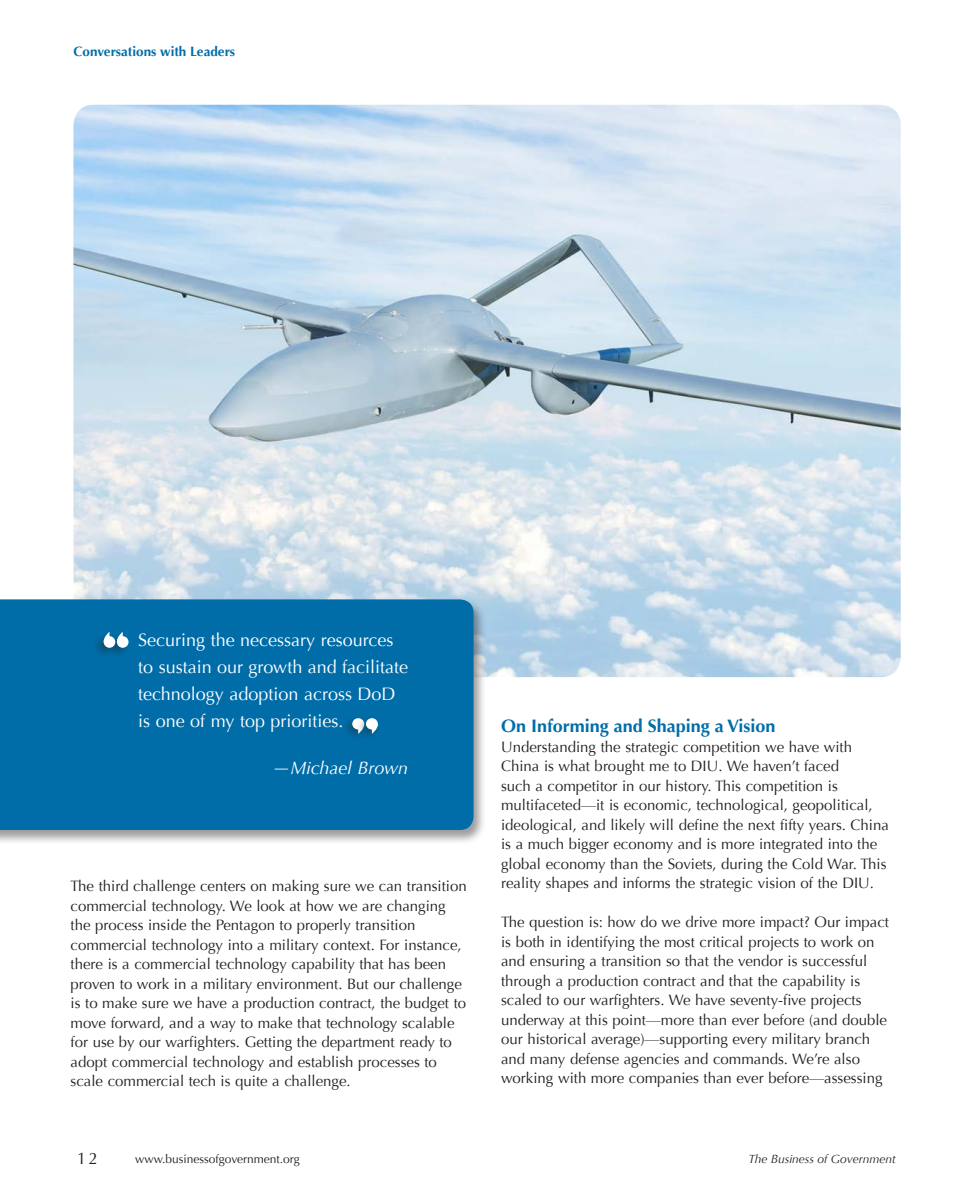
<style>
.page{position:relative;width:972px;height:1188px;background:#fff}
.page>*{position:absolute;margin:0;border:0;box-sizing:border-box;transform-origin:0 0}
.t1{font:18px/27px "Optima";color:#fff}
.t2{font:700 18px "Optima";color:#006da9}
.t3{font:italic 18px "Optima";color:#fff}
.t4{font:16.5px "Optima";color:#231f20}
.t5{font:15px/19.5px "Optima";color:#231f20}
.t6{font:700 13.5px "Optima";color:#006da9}
.t7{font:12px "Optima";color:#231f20}
.t8{font:italic 12px "Optima";color:#231f20}
</style>
<div class="page">
<img style="left:73px;top:105px;width:828px;height:572px">
<div style="left:0;top:598px;width:486px;height:247px;background:#231f20;opacity:.45"></div>
<div style="left:0;top:599px;width:474px;height:231px;background:#006da9"></div>
<div style="left:105px;top:631px;width:26px;height:28px;background:#231f20;opacity:.4"></div>
<div style="left:117px;top:636px;width:12px;height:12px;background:#fff;border-radius:50%"></div>
<svg style="left:118px;top:632px;width:5px;height:6px"></svg>
<div style="left:92px;top:631px;width:26px;height:28px;background:#231f20;opacity:.4"></div>
<div style="left:104px;top:636px;width:11px;height:12px;background:#fff;border-radius:50%"></div>
<svg style="left:104px;top:632px;width:5px;height:8px"></svg>
<div style="left:342px;top:715px;width:26px;height:29px;background:#231f20;opacity:.4"></div>
<svg style="left:352px;top:718px;width:12px;height:12px"></svg>
<div style="left:355px;top:715px;width:26px;height:29px;background:#231f20;opacity:.4"></div>
<div style="left:366px;top:718px;width:12px;height:12px;background:#fff;border-radius:50%"></div>
<svg style="left:372px;top:725px;width:6px;height:9px"></svg>
<p class="t6" style="left:74px;top:44px;width:163px">Conversations with Leaders</p>
<p class="t1" style="left:138px;top:627px;width:271px">Securing the necessary resources to sustain our growth and facilitate technology adoption across DoD is one of my top priorities.</p>
<p class="t3" style="left:273px;top:758px;width:137px">—Michael Brown</p>
<p class="t5" style="left:71px;top:876px;width:398px">The third challenge centers on making sure we can transition commercial technology. We look at how we are changing the process inside the Pentagon to properly transition commercial technology into a military context. For instance, there is a commercial technology capability that has been proven to work in a military environment. But our challenge is to make sure we have a production contract, the budget to move forward, and a way to make that technology scalable for use by our warfighters. Getting the department ready to adopt commercial technology and establish processes to scale commercial tech is quite a challenge.</p>
<p class="t2" style="left:501px;top:715px;width:276px">On Informing and Shaping a Vision</p>
<p class="t5" style="left:501px;top:737px;width:389px">Understanding the strategic competition we have with China is what brought me to DIU. We haven’t faced<br>such a competitor in our history. This competition is multifaceted—it is economic, technological, geopolitical, ideological, and likely will define the next fifty years. China is a much bigger economy and is more integrated into the global economy than the Soviets, during the Cold War. This reality shapes and informs the strategic vision of the DIU.</p>
<p class="t5" style="left:501px;top:912px;width:390px">The question is: how do we drive more impact? Our impact is both in identifying the most critical projects to work on and ensuring a transition so that the vendor is successful through a production contract and that the capability is scaled to our warfighters. We have seventy-five projects underway at this point—more than ever before (and double our historical average)—supporting every military branch and many defense agencies and commands. We’re also working with more companies than ever before—assessing</p>
<p class="t4" style="left:77px;top:1149px;width:22px">12</p>
<p class="t7" style="left:135px;top:1152px;width:166px">www.businessofgovernment.org</p>
<p class="t8" style="left:749px;top:1152px;width:149px">The Business of Government</p>
</div>
